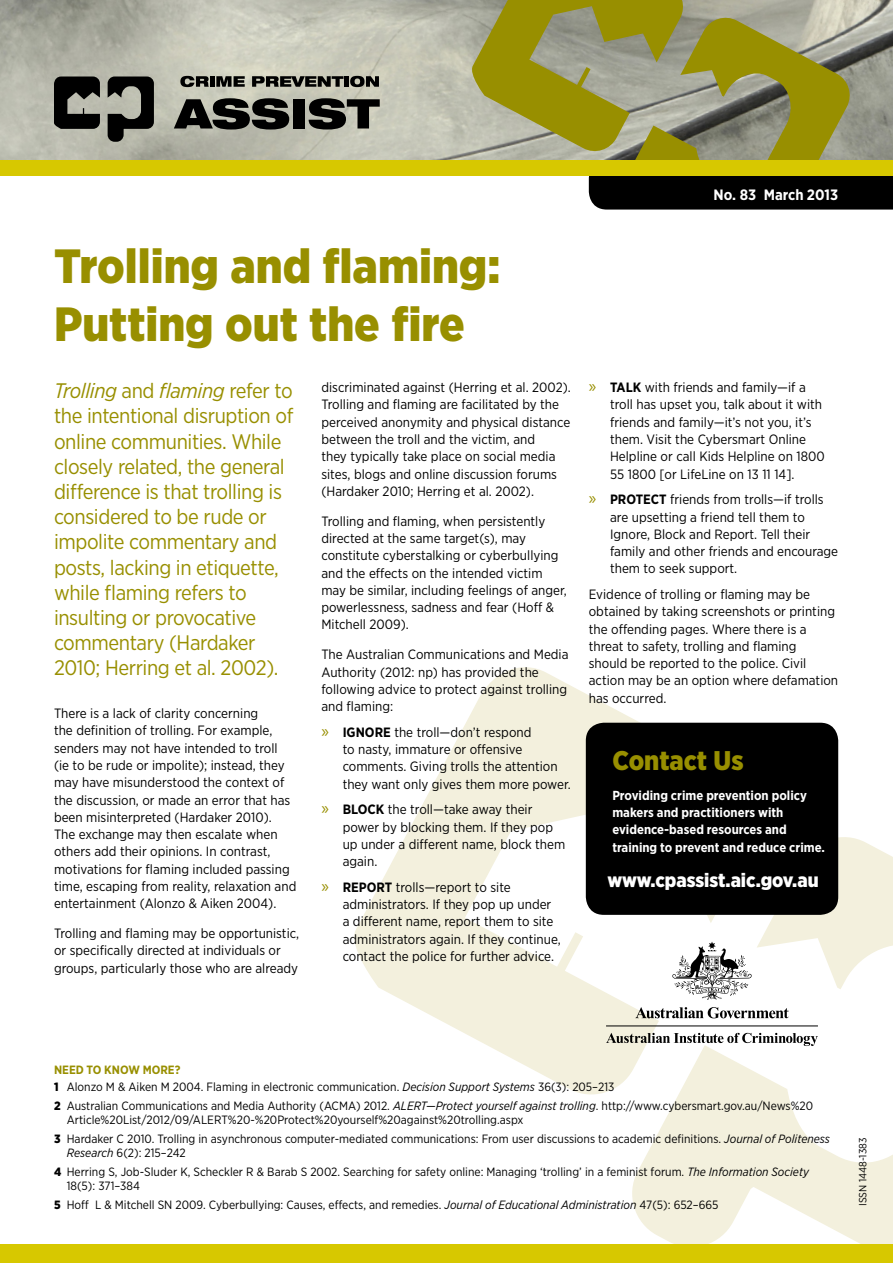
<style>
.page{position:relative;width:893px;height:1263px;background:#fff}
.page>*{position:absolute;margin:0;border:0;box-sizing:border-box;transform-origin:0 0}
.HA{font:900 48px/57.6px "Gotham Narrow";color:#988f00}
.t1{font:900 27px "Gotham Narrow";color:#988f00}
.Intro_Para{font:21px/25.2px "Gotham Narrow";letter-spacing:-.02em;color:#988f00}
.t2{font:900 19.5px "Gotham Narrow";color:#fff}
.t3{font:700 15px "Gotham Narrow";color:#fff}
.Body{font:13.5px/17.2px "Gotham Narrow";color:#000}
.body_before_bullet{font:13.5px/17.2px "Gotham Narrow";color:#000}
.t4{font:700 13.05px/17.2px "Gotham Narrow";color:#fff}
.t5{font:12px/14.4px "Gotham Narrow";color:#000}
.t6{font:700 12px "Gotham Narrow";color:#988f00}
.t7{font:10.5px "Gotham Narrow";color:#000}
.s1{font-style:italic}
.s2{font-family:"Myriad Pro";font-size:18px;color:#988f00}
.s3{font-weight:700}
.s4{font-weight:900}
</style>
<div class="page">
<svg style="left:354px;top:667px;width:414px;height:428px"></svg>
<svg style="left:625px;top:830px;width:268px;height:414px"></svg>
<img style="left:0;top:0;width:468px;height:160px">
<svg style="left:468px;top:0;width:425px;height:210px;background:#8d8b57"></svg>
<svg style="left:180px;top:76px;width:29px;height:11px"></svg>
<hr style="left:210px;top:76px;width:4px;height:11px;background:#000">
<svg style="left:216px;top:76px;width:29px;height:11px"></svg>
<svg style="left:252px;top:76px;width:91px;height:11px"></svg>
<div style="left:344px;top:76px;width:5px;height:11px;background:#000"></div>
<svg style="left:350px;top:76px;width:29px;height:11px"></svg>
<svg style="left:174px;top:98px;width:115px;height:32px;background:#444540"></svg>
<div style="left:293px;top:99px;width:12px;height:29px;background:#000"></div>
<svg style="left:309px;top:98px;width:71px;height:32px;background:#52524c"></svg>
<svg style="left:54px;top:77px;width:46px;height:52px;background:#31312e"></svg>
<svg style="left:108px;top:77px;width:46px;height:65px;background:#4f504a"></svg>
<div style="left:0;top:160px;width:893px;height:15px;background:#d7c800"></div>
<div style="left:0;top:1244px;width:893px;height:19px;background:#d7c800"></div>
<div style="left:586px;top:723px;width:252px;height:192px;background:#000;border-radius:18px"></div>
<svg style="left:635px;top:1007px;width:154px;height:11px"></svg>
<svg style="left:672px;top:941px;width:80px;height:59px"></svg>
<hr style="left:606px;top:1025px;width:212px;height:1px;background:#000">
<svg style="left:606px;top:1033px;width:212px;height:13px"></svg>
<p class="HA" style="left:54px;top:237px;width:448px">Trolling and flaming:<br>Putting out the fire</p>
<p class="Intro_Para" style="left:54px;top:378px;width:241px"><span class="s1">Trolling</span> and <span class="s1">flaming</span> refer to the intentional disruption of online communities. While closely related, the general difference is that trolling is considered to be rude or impolite commentary and posts, lacking in etiquette, while flaming refers to insulting or provocative commentary (Hardaker<br>2010; Herring et al. 2002).</p>
<p class="Body" style="left:54px;top:705px;width:244px">There is a lack of clarity concerning<br>the definition of trolling. For example, senders may not have intended to troll<br>(ie to be rude or impolite); instead, they may have misunderstood the context of the discussion, or made an error that has been misinterpreted (Hardaker 2010).<br>The exchange may then escalate when others add their opinions. In contrast, motivations for flaming included passing time, escaping from reality, relaxation and entertainment (Alonzo &amp; Aiken 2004).</p>
<p class="Body" style="left:54px;top:924px;width:247px">Trolling and flaming may be opportunistic, or specifically directed at individuals or groups, particularly those who are already</p>
<p class="Body" style="left:321px;top:379px;width:251px">discriminated against (Herring et al. 2002).<br>Trolling and flaming are facilitated by the perceived anonymity and physical distance between the troll and the victim, and<br>they typically take place on social media sites, blogs and online discussion forums (Hardaker 2010; Herring et al. 2002).</p>
<p class="Body" style="left:321px;top:512px;width:247px">Trolling and flaming, when persistently directed at the same target(s), may constitute cyberstalking or cyberbullying and the effects on the intended victim may be similar, including feelings of anger, powerlessness, sadness and fear (Hoff &amp; Mitchell 2009).</p>
<p class="body_before_bullet" style="left:321px;top:646px;width:249px">The Australian Communications and Media Authority (2012: np) has provided the following advice to protect against trolling and flaming:</p>
<p class="Body" style="left:343px;top:723px;width:230px;text-indent:-21px"><span class="s2">»</span> <span class="s3">IGNORE</span> the troll—don’t respond<br>to nasty, immature or offensive comments. Giving trolls the attention they want only gives them more power.</p>
<p class="Body" style="left:343px;top:801px;width:224px;text-indent:-21px"><span class="s2">»</span> <span class="s3">BLOCK</span> the troll—take away their power by blocking them. If they pop up under a different name, block them again.</p>
<p class="Body" style="left:343px;top:878px;width:220px;text-indent:-21px"><span class="s2">»</span> <span class="s3">REPORT</span> trolls—report to site administrators. If they pop up under a different name, report them to site administrators again. If they continue, contact the police for further advice.</p>
<p class="t3" style="left:714px;top:185px;width:126px">No. 83 March 2013</p>
<p class="Body" style="left:610px;top:379px;width:216px;text-indent:-21px"><span class="s2">»</span> <span class="s3">TALK</span> with friends and family—if a troll has upset you, talk about it with friends and family—it’s not you, it’s them. Visit the Cybersmart Online Helpline or call Kids Helpline on 1800<br>55 1800 [or LifeLine on 13 11 14].</p>
<p class="Body" style="left:610px;top:491px;width:230px;text-indent:-21px"><span class="s2">»</span> <span class="s3">PROTECT</span> friends from trolls—if trolls are upsetting a friend tell them to Ignore, Block and Report. Tell their family and other friends and encourage them to seek support.</p>
<p class="Body" style="left:589px;top:585px;width:251px">Evidence of trolling or flaming may be obtained by taking screenshots or printing the offending pages. Where there is a threat to safety, trolling and flaming should be reported to the police. Civil action may be an option where defamation has occurred.</p>
<p class="t1" style="left:612px;top:743px;width:133px">Contact Us</p>
<p class="t4" style="left:612px;top:786px;width:214px">Providing crime prevention policy makers and practitioners with evidence-based resources and training to prevent and reduce crime.</p>
<p class="t2" style="left:607px;top:867px;width:213px">www.cpassist.aic.gov.au</p>
<p class="t6" style="left:54px;top:1062px;width:128px">NEED TO KNOW MORE?</p>
<p class="t5" style="left:54px;top:1079px;width:562px"><span class="s4">1</span> Alonzo M &amp; Aiken M 2004. Flaming in electronic communication. <span class="s1">Decision Support Systems</span> 36(3): 205–213</p>
<p class="t5" style="left:67px;top:1098px;width:748px;text-indent:-13px"><span class="s4">2</span> Australian Communications and Media Authority (ACMA) 2012. <span class="s1">ALERT—Protect yourself against trolling</span>. http://www.cybersmart.gov.au/News%20<br>Article%20List/2012/09/ALERT%20-%20Protect%20yourself%20against%20trolling.aspx</p>
<p class="t5" style="left:67px;top:1131px;width:765px;text-indent:-13px"><span class="s4">3</span> Hardaker C 2010. Trolling in asynchronous computer-mediated communications: From user discussions to academic definitions. <span class="s1">Journal of Politeness<br>Research</span> 6(2): 215–242</p>
<p class="t5" style="left:67px;top:1164px;width:744px;text-indent:-13px"><span class="s4">4</span> Herring S, Job-Sluder K, Scheckler R &amp; Barab S 2002. Searching for safety online: Managing ‘trolling’ in a feminist forum. <span class="s1">The Information Society<br></span>18(5): 371–384</p>
<p class="t5" style="left:54px;top:1197px;width:666px"><span class="s4">5</span> Hoff L &amp; Mitchell SN 2009. Cyberbullying: Causes, effects, and remedies. <span class="s1">Journal of Educational Administration</span> 47(5): 652–665</p>
<p class="t7" style="left:856px;top:1206px;width:70px;rotate:-90deg">ISSN 1448-1383</p>
</div>
